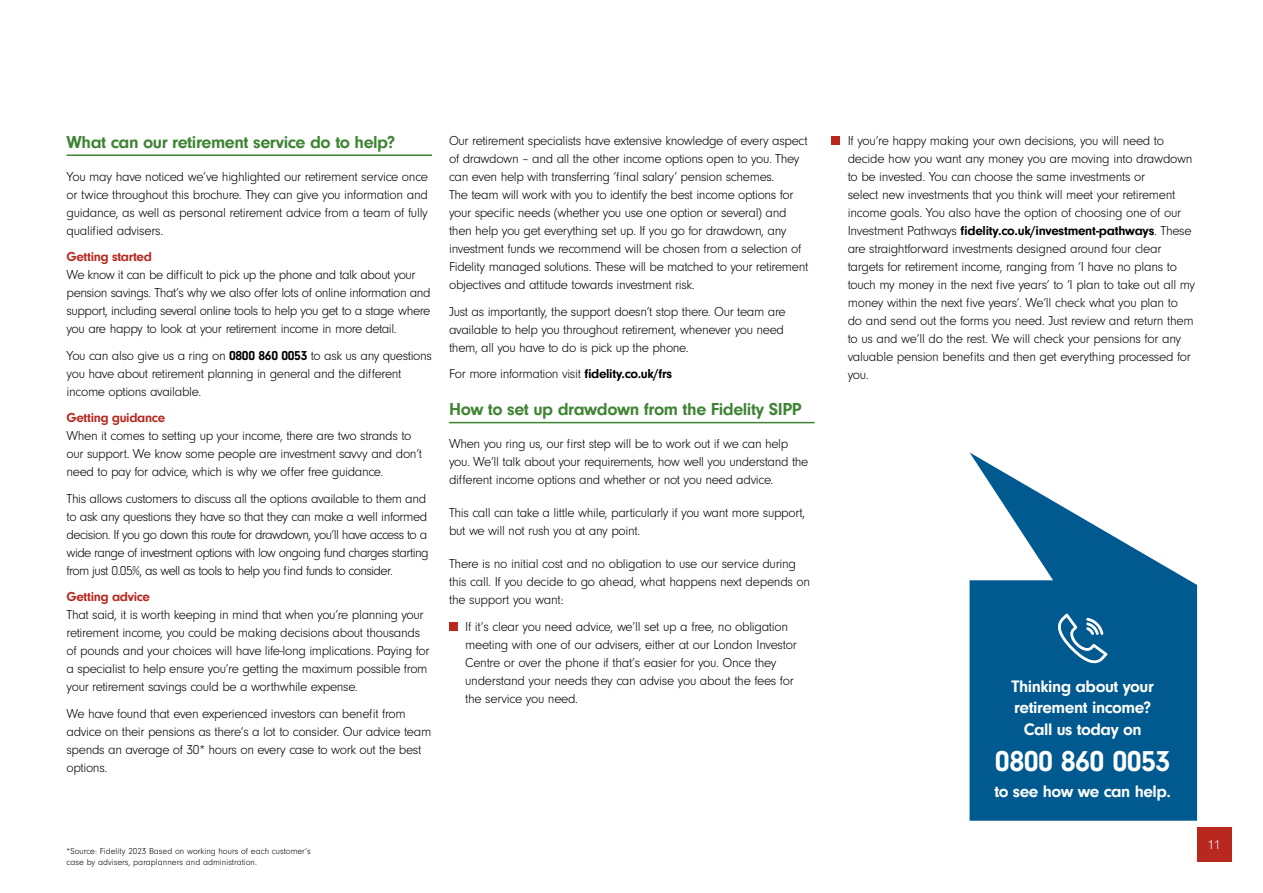
<style>
.page{position:relative;width:1263px;height:893px;background:#fff}
.page>*{position:absolute;margin:0;border:0;box-sizing:border-box;transform-origin:0 0}
.t1{font:700 30px "Neuzeit Gro";letter-spacing:-.02em;color:#fff}
.t2{font:700 18px "Neuzeit Gro";letter-spacing:-.025em;color:#3e8433}
.t3{font:700 17.25px/21.6px "Neuzeit Gro";letter-spacing:-.025em;color:#fff;text-align:center}
.t4{font:300 13.5px/18px "Neuzeit Gro";letter-spacing:-.025em;color:#000}
.t5{font:300 13.5px/18px "Neuzeit Gro";letter-spacing:-.045em;color:#000}
.t6{font:700 13.5px "Neuzeit Gro";letter-spacing:-.025em;color:#b8281f}
.t7{font:300 13.5px "Neuzeit Gro";color:#fff}
.t8{font:300 9px/10.8px "Neuzeit Gro";color:#000}
.s1{font-weight:700}
</style>
<div class="page">
<div style="left:1197px;top:827px;width:34px;height:34px;background:#b8281f"></div>
<hr style="left:67px;top:154px;width:365px;height:2px;background:#3e8433">
<hr style="left:449px;top:422px;width:365px;height:1px;background:#3e8433">
<div style="left:449px;top:622px;width:9px;height:9px;background:#b8281f"></div>
<div style="left:831px;top:137px;width:9px;height:8px;background:#b8281f"></div>
<svg style="left:969px;top:452px;width:228px;height:369px;fill:#00598f"></svg>
<svg style="left:1058px;top:614px;width:49px;height:49px"></svg>
<h2 class="t2" style="left:67px;top:132px;width:330px">What can our retirement service do to help?</h2>
<p class="t4" style="left:67px;top:168px;width:363px;text-align:justify">You may have noticed we’ve highlighted our retirement service once or twice throughout this brochure. They can give you information and guidance, as well as personal retirement advice from a team of fully qualified advisers.</p>
<p class="t6" style="left:67px;top:249px;width:87px">Getting started</p>
<p class="t4" style="left:67px;top:266px;width:366px">We know it can be difficult to pick up the phone and talk about your pension savings. That’s why we also offer lots of online information and support, including several online tools to help you get to a stage where you are happy to look at your retirement income in more detail.</p>
<p class="t4" style="left:67px;top:347px;width:367px">You can also give us a ring on <span class="s1">0800 860 0053</span> to ask us any questions you have about retirement planning in general and the different income options available.</p>
<p class="t6" style="left:67px;top:410px;width:100px">Getting guidance</p>
<p class="t4" style="left:67px;top:427px;width:357px">When it comes to setting up your income, there are two strands to our support. We know some people are investment savvy and don’t need to pay for advice, which is why we offer free guidance.</p>
<p class="t5" style="left:67px;top:490px;width:364px">This allows customers to discuss all the options available to them and to ask any questions they have so that they can make a well informed decision. If you go down this route for drawdown, you’ll have access to a wide range of investment options with low ongoing fund charges starting from just 0.05%, as well as tools to help you find funds to consider.</p>
<p class="t6" style="left:67px;top:589px;width:85px">Getting advice</p>
<p class="t4" style="left:67px;top:606px;width:364px">That said, it is worth keeping in mind that when you’re planning your retirement income, you could be making decisions about thousands of pounds and your choices will have life-long implications. Paying for a specialist to help ensure you’re getting the maximum possible from your retirement savings could be a worthwhile expense.</p>
<p class="t4" style="left:67px;top:705px;width:366px">We have found that even experienced investors can benefit from advice on their pensions as there’s a lot to consider. Our advice team spends an average of 30* hours on every case to work out the best options.</p>
<p class="t4" style="left:449px;top:132px;width:361px">Our retirement specialists have extensive knowledge of every aspect of drawdown – and all the other income options open to you. They can even help with transferring ‘final salary’ pension schemes.<br>The team will work with you to identify the best income options for your specific needs (whether you use one option or several) and then help you get everything set up. If you go for drawdown, any investment funds we recommend will be chosen from a selection of Fidelity managed solutions. These will be matched to your retirement objectives and attitude towards investment risk.</p>
<p class="t4" style="left:449px;top:302px;width:338px">Just as importantly, the support doesn’t stop there. Our team are available to help you throughout retirement, whenever you need them, all you have to do is pick up the phone.</p>
<p class="t4" style="left:449px;top:365px;width:224px">For more information visit <span class="s1">fidelity.co.uk/frs</span></p>
<h2 class="t2" style="left:449px;top:399px;width:354px">How to set up drawdown from the Fidelity SIPP</h2>
<p class="t4" style="left:449px;top:435px;width:361px">When you ring us, our first step will be to work out if we can help you. We’ll talk about your requirements, how well you understand the different income options and whether or not you need advice.</p>
<p class="t4" style="left:449px;top:504px;width:358px">This call can take a little while, particularly if you want more support, but we will not rush you at any point.</p>
<p class="t4" style="left:449px;top:555px;width:363px">There is no initial cost and no obligation to use our service during this call. If you decide to go ahead, what happens next depends on the support you want:</p>
<p class="t4" style="left:465px;top:618px;width:333px">If it’s clear you need advice, we’ll set up a free, no obligation meeting with one of our advisers, either at our London Investor Centre or over the phone if that’s easier for you. Once they understand your needs they can advise you about the fees for the service you need.</p>
<p class="t8" style="left:67px;top:846px;width:246px">*Source: Fidelity 2023 Based on working hours of each customer’s case by advisers, paraplanners and administration.</p>
<p class="t4" style="left:848px;top:132px;width:349px">If you’re happy making your own decisions, you will need to decide how you want any money you are moving into drawdown to be invested. You can choose the same investments or<br>select new investments that you think will meet your retirement income goals. You also have the option of choosing one of our Investment Pathways <span class="s1">fidelity.co.uk/investment-pathways</span>. These are straightforward investments designed around four clear targets for retirement income, ranging from ‘I have no plans to touch my money in the next five years’ to ‘I plan to take out all my money within the next five years’. We’ll check what you plan to do and send out the forms you need. Just review and return them to us and we’ll do the rest. We will check your pensions for any valuable pension benefits and then get everything processed for you.</p>
<p class="t3" style="left:1012px;top:675px;width:144px">Thinking about your retirement income?<br>Call us today on</p>
<h1 class="t1" style="left:995px;top:744px;width:177px">0800 860 0053</h1>
<p class="t3" style="left:994px;top:780px;width:178px">to see how we can help.</p>
<p class="t7" style="left:1207px;top:837px;width:15px">11</p>
</div>
